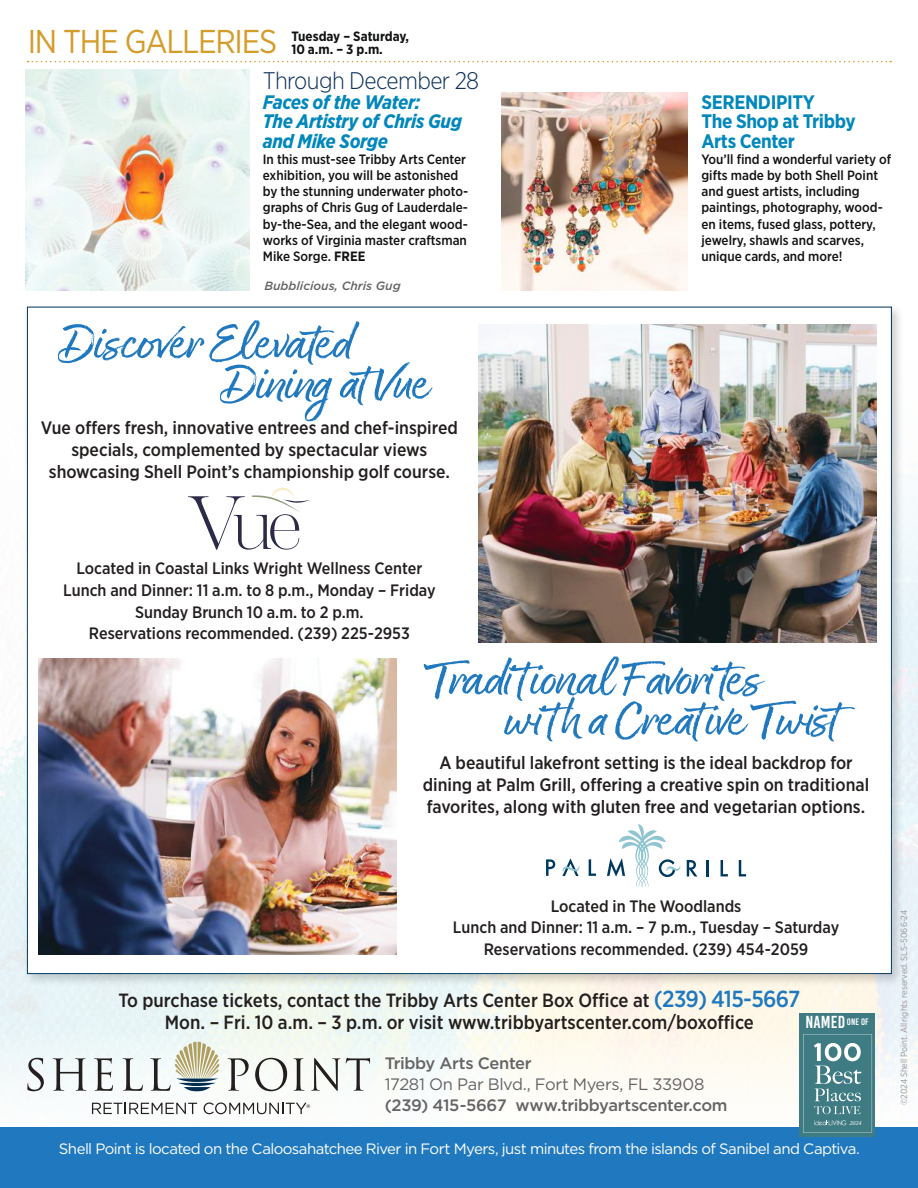
<style>
.page{position:relative;width:918px;height:1188px;background:#fff}
.page>*{position:absolute;margin:0;border:0;box-sizing:border-box;transform-origin:0 0}
.t1{font:55.5px/40.5px "Good Karma";letter-spacing:-.025em;color:#2079be;scale:1.12 1}
.t2{font:33px "Gotham Narrow";letter-spacing:-.04em;color:#d49c29}
.t3{font:300 24px "Gotham Narrow";letter-spacing:-.025em;color:#0b3059}
.t4{font:italic 700 19.5px/19.5px "Gotham Narrow";letter-spacing:-.02em;color:#0087bc}
.t5{font:700 19.5px/19.5px "Gotham Narrow";letter-spacing:-.02em;color:#0087bc}
.t6{font:500 19.2px/21.9px "Gotham Narrow";color:#241f1f;text-align:center}
.t7{font:500 18px/21.9px "Gotham Narrow";color:#241f1f;text-align:center}
.t8{font:17.4px "Bebas Kai";letter-spacing:.01em;color:#fff}
.t9{font:500 16.5px/21.9px "Gotham Narrow";color:#241f1f;text-align:center}
.t10{font:500 16.5px "Gotham";letter-spacing:-.02em;color:#656365}
.t11{font:16.5px "Gotham";letter-spacing:-.02em;color:#656365}
.t12{font:15px "Gotham";letter-spacing:-.04em;color:#fff}
.t13{font:500 13.5px/16.2px "Gotham Narrow";color:#111212}
.t14{font:700 13.5px/13.5px "Gotham Narrow";color:#111212}
.t15{font:italic 500 12px "Gotham";color:#656365}
.t16{font:10.95px "Gotham";color:#241f1f}
.t17{font:9px "Gotham Narrow";letter-spacing:-.005em;color:#969698}
.t18{font:italic 6.3px "Minion Pro";color:#fff}
.s1{font-weight:700}
.s2{font-size:23.25px;color:#2079be}
</style>
<div class="page">
<img style="left:0;top:306px;width:918px;height:822px">
<svg style="left:92px;top:1103px;width:105px;height:11px"></svg>
<svg style="left:204px;top:1103px;width:103px;height:11px"></svg>
<svg style="left:27px;top:1058px;width:17px;height:33px"></svg>
<svg style="left:53px;top:1058px;width:33px;height:33px"></svg>
<svg style="left:94px;top:1058px;width:19px;height:33px"></svg>
<svg style="left:123px;top:1058px;width:20px;height:33px"></svg>
<svg style="left:228px;top:1058px;width:21px;height:33px"></svg>
<svg style="left:255px;top:1058px;width:32px;height:33px"></svg>
<svg style="left:294px;top:1058px;width:10px;height:33px"></svg>
<svg style="left:311px;top:1058px;width:29px;height:33px"></svg>
<svg style="left:346px;top:1058px;width:24px;height:33px"></svg>
<svg style="left:150px;top:1042px;width:70px;height:49px"></svg>
<div style="left:0;top:1128px;width:918px;height:60px;background:#2079be"></div>
<svg style="left:28px;top:61px;width:863px;height:1px"></svg>
<img style="left:38px;top:659px;width:358px;height:296px">
<img style="left:479px;top:324px;width:397px;height:318px">
<svg style="left:546px;top:859px;width:9px;height:17px"></svg>
<svg style="left:589px;top:859px;width:7px;height:17px"></svg>
<svg style="left:562px;top:858px;width:18px;height:18px"></svg>
<svg style="left:687px;top:860px;width:10px;height:16px"></svg>
<svg style="left:706px;top:860px;width:2px;height:16px"></svg>
<svg style="left:721px;top:860px;width:7px;height:16px"></svg>
<svg style="left:739px;top:860px;width:7px;height:16px"></svg>
<svg style="left:607px;top:824px;width:74px;height:63px"></svg>
<svg style="left:188px;top:488px;width:123px;height:62px"></svg>
<div style="left:799px;top:1013px;width:76px;height:121px;background:#3f7b83"></div>
<div style="left:799px;top:1030px;width:76px;height:107px;background:#3f7b83"></div>
<img style="left:803px;top:1034px;width:69px;height:99px">
<svg style="left:814px;top:1043px;width:48px;height:71px"></svg>
<svg style="left:814px;top:1120px;width:32px;height:5px"></svg>
<img style="left:26px;top:70px;width:223px;height:221px">
<img style="left:501px;top:92px;width:187px;height:199px">
<h2 class="t2" style="left:28px;top:21px;width:251px">IN THE GALLERIES</h2>
<p class="t14" style="left:291px;top:29px;width:119px">Tuesday – Saturday,<br>10 a.m. – 3 p.m.</p>
<h3 class="t3" style="left:263px;top:66px;width:218px">Through December 28</h3>
<h3 class="t4" style="left:263px;top:92px;width:201px">Faces of the Water:<br>The Artistry of Chris Gug and Mike Sorge</h3>
<p class="t13" style="left:263px;top:151px;width:207px">In this must-see Tribby Arts Center exhibition, you will be astonished by the stunning underwater photo&shy;graphs of Chris Gug of Lauderdale&shy;by-the-Sea, and the elegant wood&shy;works of Virginia master craftsman<br>Mike Sorge. <span class="s1">FREE</span></p>
<p class="t15" style="left:264px;top:278px;width:138px">Bubblicious, Chris Gug</p>
<h1 class="t1" style="left:220px;top:327px;width:189px;text-indent:-162px">Discover Elevated<br>Dining at Vue</h1>
<h3 class="t7" style="left:41px;top:417px;width:419px">Vue offers fresh, innovative entrees and chef-inspired specials, complemented by spectacular views showcasing Shell Point’s championship golf course.</h3>
<p class="t9" style="left:63px;top:557px;width:374px">Located in Coastal Links Wright Wellness Center Lunch and Dinner: 11 a.m. to 8 p.m., Monday – Friday Sunday Brunch 10 a.m. to 2 p.m.<br>Reservations recommended. (239) 225-2953</p>
<h3 class="t5" style="left:701px;top:92px;width:156px">SERENDIPITY<br>The Shop at Tribby<br>Arts Center</h3>
<p class="t13" style="left:701px;top:151px;width:191px">You’ll find a wonderful variety of gifts made by both Shell Point and guest artists, including paintings, photography, wood&shy;en items, fused glass, pottery, jewelry, shawls and scarves, unique cards, and more!</p>
<h1 class="t1" style="left:503px;top:663px;width:300px;text-indent:-78px">Traditional Favorites with a Creative Twist</h1>
<h3 class="t7" style="left:423px;top:752px;width:448px">A beautiful lakefront setting is the ideal backdrop for dining at Palm Grill, offering a creative spin on traditional favorites, along with gluten free and vegetarian options.</h3>
<p class="t9" style="left:453px;top:895px;width:388px">Located in The Woodlands<br>Lunch and Dinner: 11 a.m. – 7 p.m., Tuesday – Saturday<br>Reservations recommended. (239) 454-2059</p>
<h3 class="t6" style="left:118px;top:989px;width:683px">To purchase tickets, contact the Tribby Arts Center Box Office at <span class="s2">(239) 415-5667<br></span>Mon. – Fri. 10 a.m. – 3 p.m. or visit www.tribbyartscenter.com/boxoffice</h3>
<p class="t8" style="left:805px;top:1013px;width:65px">NAMED <sup>ONE</sup> <sup>OF</sup></p>
<p class="t10" style="left:385px;top:1053px;width:148px">Tribby Arts Center</p>
<p class="t11" style="left:385px;top:1074px;width:321px">17281 On Par Blvd., Fort Myers, FL 33908</p>
<p class="t16" style="left:306px;top:1101px;width:6px">®</p>
<p class="t10" style="left:385px;top:1095px;width:344px">(239) 415-5667 www.tribbyartscenter.com</p>
<p class="t12" style="left:59px;top:1139px;width:803px">Shell Point is located on the Caloosahatchee River in Fort Myers, just minutes from the islands of Sanibel and Captiva.</p>
<p class="t18" style="left:849px;top:1119px;width:14px">2024</p>
<p class="t17" style="left:898px;top:1105px;width:197px;rotate:-90deg">©2024 Shell Point. All rights reserved. SLS-5066-24</p>
</div>
